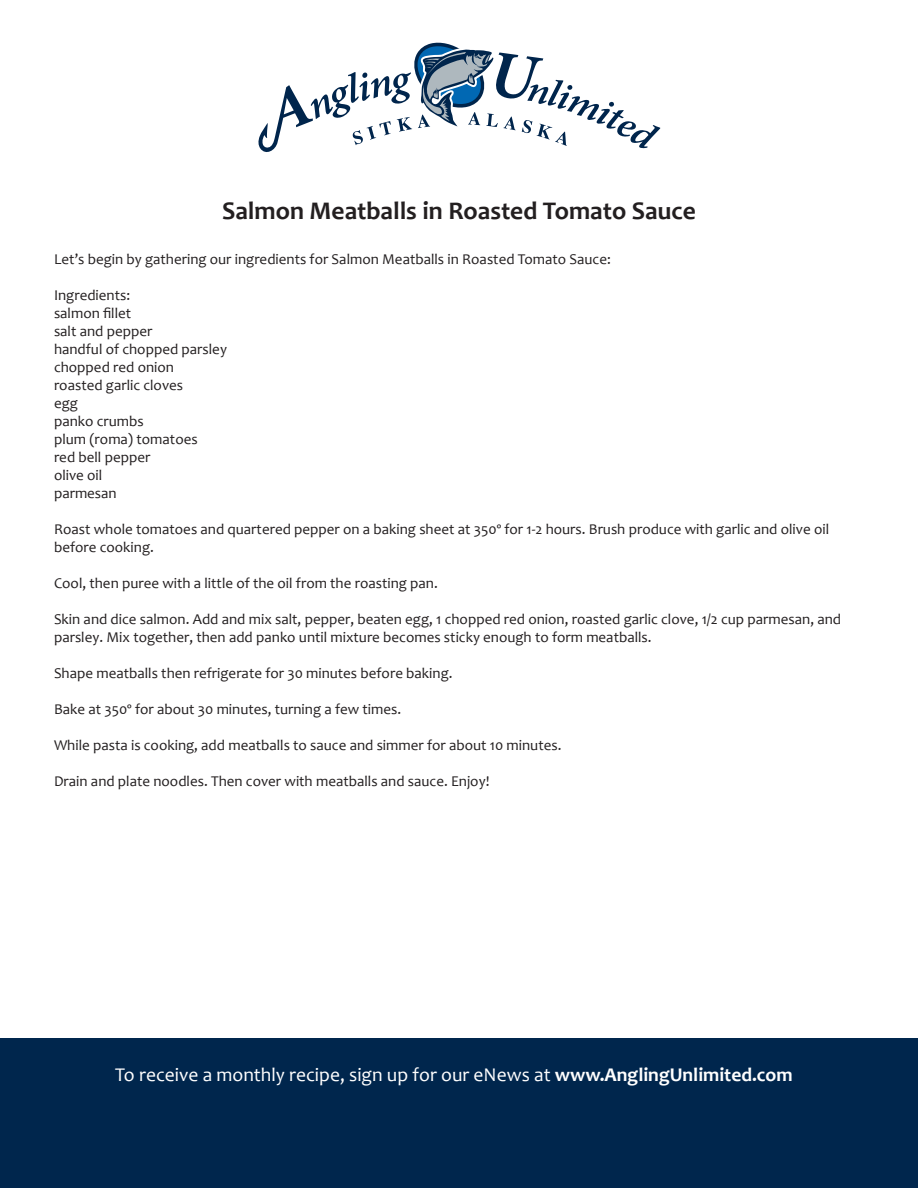
<style>
.page{position:relative;width:918px;height:1188px;background:#fff}
.page>*{position:absolute;margin:0;border:0;box-sizing:border-box;transform-origin:0 0}
.t1{font:700 25.5px "Candara";color:#231f20}
.t2{font:19.5px "Candara";color:#fff}
.t3{font:15px/18px "Candara";color:#231f20}
.s1{font-weight:700}
</style>
<div class="page">
<div style="left:0;top:1039px;width:918px;height:149px;background:#00264d"></div>
<svg style="left:258px;top:42px;width:403px;height:110px"></svg>
<p class="t1" style="left:222px;top:195px;width:475px">Salmon Meatballs in Roasted Tomato Sauce</p>
<p class="t3" style="left:54px;top:251px;width:558px">Let’s begin by gathering our ingredients for Salmon Meatballs in Roasted Tomato Sauce:</p>
<p class="t3" style="left:54px;top:287px;width:78px">Ingredients:</p>
<p class="t3" style="left:54px;top:305px;width:79px">salmon fillet</p>
<p class="t3" style="left:54px;top:323px;width:100px">salt and pepper</p>
<p class="t3" style="left:54px;top:341px;width:174px">handful of chopped parsley</p>
<p class="t3" style="left:54px;top:359px;width:121px">chopped red onion</p>
<p class="t3" style="left:54px;top:377px;width:131px">roasted garlic cloves</p>
<p class="t3" style="left:54px;top:395px;width:25px">egg</p>
<p class="t3" style="left:54px;top:413px;width:91px">panko crumbs</p>
<p class="t3" style="left:54px;top:431px;width:145px">plum (roma) tomatoes</p>
<p class="t3" style="left:54px;top:449px;width:98px">red bell pepper</p>
<p class="t3" style="left:54px;top:467px;width:50px">olive oil</p>
<p class="t3" style="left:54px;top:485px;width:64px">parmesan</p>
<p class="t3" style="left:54px;top:521px;width:777px">Roast whole tomatoes and quartered pepper on a baking sheet at 350º for 1-2 hours. Brush produce with garlic and olive oil before cooking.</p>
<p class="t3" style="left:54px;top:575px;width:385px">Cool, then puree with a little of the oil from the roasting pan.</p>
<p class="t3" style="left:54px;top:611px;width:789px">Skin and dice salmon. Add and mix salt, pepper, beaten egg, 1 chopped red onion, roasted garlic clove, 1/2 cup parmesan, and parsley. Mix together, then add panko until mixture becomes sticky enough to form meatballs.</p>
<p class="t3" style="left:54px;top:665px;width:400px">Shape meatballs then refrigerate for 30 minutes before baking.</p>
<p class="t3" style="left:54px;top:701px;width:349px">Bake at 350º for about 30 minutes, turning a few times.</p>
<p class="t3" style="left:54px;top:737px;width:509px">While pasta is cooking, add meatballs to sauce and simmer for about 10 minutes.</p>
<p class="t3" style="left:54px;top:773px;width:437px">Drain and plate noodles. Then cover with meatballs and sauce. Enjoy!</p>
<p class="t2" style="left:115px;top:1063px;width:679px">To receive a monthly recipe, sign up for our eNews at <span class="s1">www.AnglingUnlimited.com</span></p>
</div>
